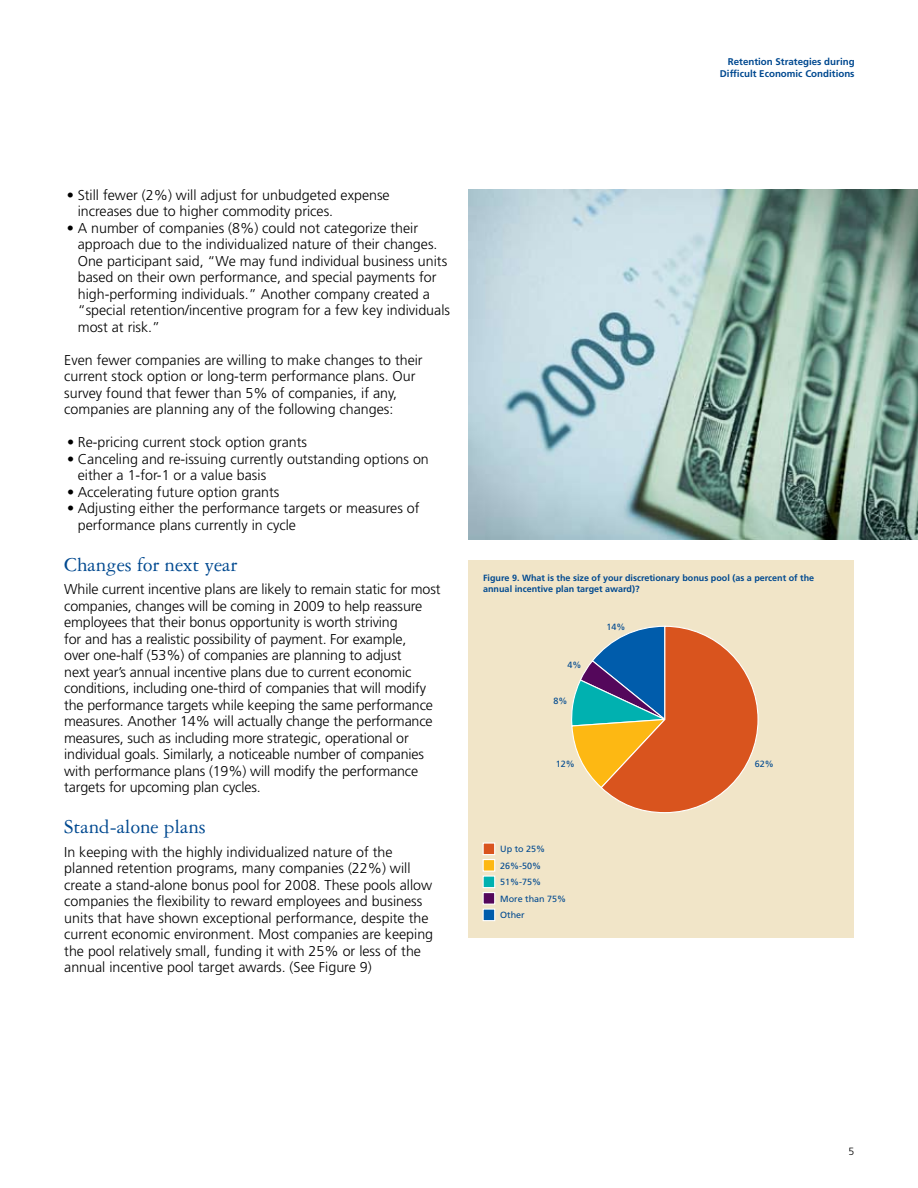
<style>
.page{position:relative;width:918px;height:1188px;background:#fff}
.page>*{position:absolute;margin:0;border:0;box-sizing:border-box;transform-origin:0 0}
.t1{font:21px "Garamond Three";color:#004990}
.t2{font:300 14.25px/16.5px "Frutiger LT Std";color:#000}
.t3{font:300 10.5px "Frutiger LT Std";color:#000}
.t4{font:700 9.75px/12.3px "Frutiger LT Std";color:#004990;text-align:right}
.t5{font:700 9px/10.5px "Frutiger LT Std";color:#004990}
.t6{font:9px/16.5px "Frutiger LT Std";color:#004990}
</style>
<div class="page">
<div style="left:469px;top:560px;width:385px;height:377px;background:#f1e5c8"></div>
<div style="left:483px;top:843px;width:12px;height:12px;background:#d9541e"></div>
<div style="left:483px;top:842px;width:12px;height:13px;border:1px solid #fff"></div>
<div style="left:483px;top:860px;width:12px;height:11px;background:#fdb813"></div>
<div style="left:483px;top:859px;width:12px;height:13px;border:1px solid #fff"></div>
<div style="left:483px;top:876px;width:12px;height:12px;background:#00b1b0"></div>
<div style="left:483px;top:876px;width:12px;height:12px;border:1px solid #fff"></div>
<div style="left:483px;top:893px;width:12px;height:11px;background:#54075b"></div>
<div style="left:483px;top:892px;width:12px;height:13px;border:1px solid #fff"></div>
<div style="left:483px;top:909px;width:12px;height:12px;background:#005cab"></div>
<div style="left:483px;top:909px;width:12px;height:12px;border:1px solid #fff"></div>
<svg style="left:571px;top:625px;width:188px;height:189px"></svg>
<img style="left:469px;top:189px;width:449px;height:351px">
<p class="t4" style="left:720px;top:55px;width:136px">Retention Strategies during<br>Difficult Economic Conditions</p>
<p class="t2" style="left:78px;top:187px;width:313px;text-indent:-11px">• Still fewer (2%) will adjust for unbudgeted expense increases due to higher commodity prices.</p>
<p class="t2" style="left:78px;top:220px;width:374px;text-indent:-11px">• A number of companies (8%) could not categorize their approach due to the individualized nature of their changes.<br>One participant said, “We may fund individual business units based on their own performance, and special payments for high-performing individuals.” Another company created a “special retention/incentive program for a few key individuals most at risk.”</p>
<p class="t2" style="left:64px;top:352px;width:360px">Even fewer companies are willing to make changes to their current stock option or long-term performance plans. Our survey found that fewer than 5% of companies, if any, companies are planning any of the following changes:</p>
<p class="t2" style="left:67px;top:434px;width:242px">• Re-pricing current stock option grants</p>
<p class="t2" style="left:78px;top:451px;width:353px;text-indent:-11px">• Canceling and re-issuing currently outstanding options on either a 1-for-1 or a value basis</p>
<p class="t2" style="left:67px;top:484px;width:214px">• Accelerating future option grants</p>
<p class="t2" style="left:78px;top:500px;width:343px;text-indent:-11px">• Adjusting either the performance targets or measures of performance plans currently in cycle</p>
<h1 class="t1" style="left:64px;top:553px;width:175px">Changes for next year</h1>
<p class="t2" style="left:64px;top:581px;width:378px">While current incentive plans are likely to remain static for most companies, changes will be coming in 2009 to help reassure employees that their bonus opportunity is worth striving<br>for and has a realistic possibility of payment. For example,<br>over one-half (53%) of companies are planning to adjust<br>next year’s annual incentive plans due to current economic conditions, including one-third of companies that will modify the performance targets while keeping the same performance measures. Another 14% will actually change the performance measures, such as including more strategic, operational or individual goals. Similarly, a noticeable number of companies with performance plans (19%) will modify the performance targets for upcoming plan cycles.</p>
<h1 class="t1" style="left:64px;top:816px;width:143px">Stand-alone plans</h1>
<p class="t2" style="left:64px;top:844px;width:370px">In keeping with the highly individualized nature of the planned retention programs, many companies (22%) will create a stand-alone bonus pool for 2008. These pools allow companies the flexibility to reward employees and business units that have shown exceptional performance, despite the current economic environment. Most companies are keeping the pool relatively small, funding it with 25% or less of the annual incentive pool target awards. (See Figure 9)</p>
<p class="t5" style="left:483px;top:573px;width:333px">Figure 9. What is the size of your discretionary bonus pool (as a percent of the annual incentive plan target award)?</p>
<p class="t6" style="left:568px;top:656px;width:16px">4%</p>
<p class="t6" style="left:553px;top:693px;width:16px">8%</p>
<p class="t6" style="left:606px;top:619px;width:21px">14%</p>
<p class="t6" style="left:556px;top:756px;width:21px">12%</p>
<p class="t6" style="left:755px;top:756px;width:21px">62%</p>
<p class="t6" style="left:500px;top:841px;width:68px">Up to 25%<br>26%-50%<br>51%-75%<br>More than 75%<br>Other</p>
<p class="t3" style="left:848px;top:1145px;width:7px">5</p>
</div>
